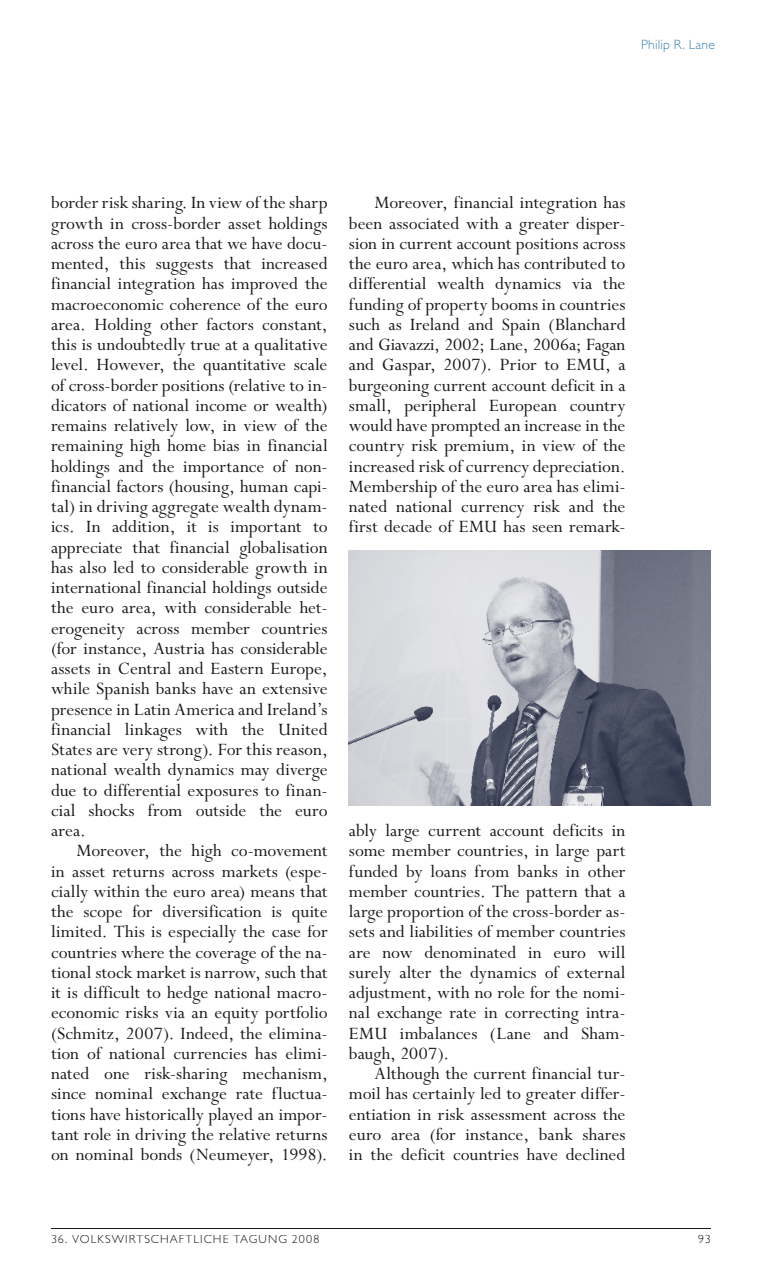
<style>
.page{position:relative;width:766px;height:1263px;background:#fff}
.page>*{position:absolute;margin:0;border:0;box-sizing:border-box;transform-origin:0 0}
.t1{font:19.5px/20.2px "Perpetua";letter-spacing:.005em;color:#1a171b;text-align:justify}
.t2{font:300 13.5px "Gill Alternate One";letter-spacing:.015em;color:#3f80b0}
.t3{font:300 12px "Gill Alternate One";letter-spacing:.09em;color:#1a171b}
</style>
<div class="page">
<hr style="left:51px;top:1228px;width:659px;height:1px;background:#1a171b">
<img style="left:349px;top:551px;width:361px;height:255px">
<p class="t2" style="left:641px;top:37px;width:75px">Philip R. Lane</p>
<p class="t1" style="left:51px;top:193px;width:278px">border risk sharing. In view of the sharp growth in cross-border asset holdings across the euro area that we have docu&shy;mented, this suggests that increased financial integration has improved the macroeconomic coherence of the euro area. Holding other factors constant, this is undoubtedly true at a qualitative level. However, the quantitative scale of cross-border positions (relative to in&shy;dicators of national income or wealth) remains relatively low, in view of the remaining high home bias in financial holdings and the importance of non&shy;financial factors (housing, human capi&shy;tal) in driving aggregate wealth dynam&shy;ics. In addition, it is important to appreciate that financial globalisation has also led to considerable growth in international financial holdings outside the euro area, with considerable het&shy;erogeneity across member countries (for instance, Austria has considerable assets in Central and Eastern Europe, while Spanish banks have an extensive presence in Latin America and Ireland’s financial linkages with the United States are very strong). For this reason, national wealth dynamics may diverge due to differential exposures to finan&shy;cial shocks from outside the euro area.</p>
<p class="t1" style="left:51px;top:841px;width:278px;text-indent:26px">Moreover, the high co-movement in asset returns across markets (espe&shy;cially within the euro area) means that the scope for diversification is quite limited. This is especially the case for countries where the coverage of the na&shy;tional stock market is narrow, such that it is difficult to hedge national macro&shy;economic risks via an equity portfolio (Schmitz, 2007). Indeed, the elimina&shy;tion of national currencies has elimi&shy;nated one risk-sharing mechanism, since nominal exchange rate fluctua&shy;tions have historically played an impor&shy;tant role in driving the relative returns on nominal bonds (Neumeyer, 1998).</p>
<p class="t1" style="left:349px;top:193px;width:278px;text-indent:26px">Moreover, financial integration has been associated with a greater disper&shy;sion in current account positions across the euro area, which has contributed to differential wealth dynamics via the funding of property booms in countries such as Ireland and Spain (Blanchard and Giavazzi, 2002; Lane, 2006a; Fagan and Gaspar, 2007). Prior to EMU, a burgeoning current account deficit in a small, peripheral European country would have prompted an increase in the country risk premium, in view of the increased risk of currency depreciation.<br>Membership of the euro area has elimi&shy;nated national currency risk and the first decade of EMU has seen remark-</p>
<p class="t1" style="left:349px;top:821px;width:278px">ably large current account deficits in some member countries, in large part funded by loans from banks in other member countries. The pattern that a large proportion of the cross-border as&shy;sets and liabilities of member countries are now denominated in euro will surely alter the dynamics of external adjustment, with no role for the nomi&shy;nal exchange rate in correcting intra-EMU imbalances (Lane and Sham&shy;baugh, 2007).</p>
<p class="t1" style="left:349px;top:1064px;width:278px;text-indent:26px">Although the current financial tur&shy;moil has certainly led to greater differ&shy;entiation in risk assessment across the euro area (for instance, bank shares in the deficit countries have declined</p>
<p class="t3" style="left:51px;top:1232px;width:270px">36. VOLKSWIRTSCHAFTLICHE TAGUNG 2008</p>
<p class="t3" style="left:697px;top:1232px;width:14px">93</p>
</div>
